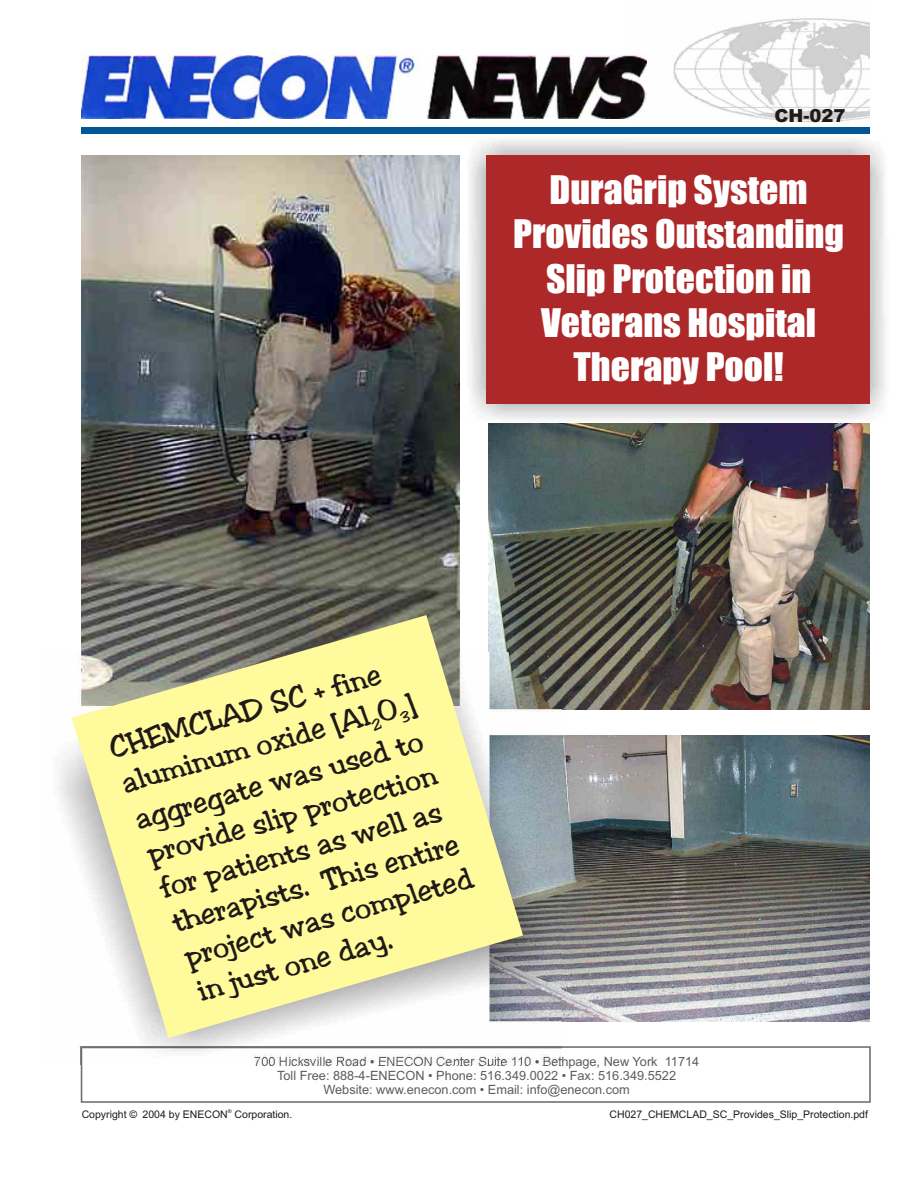
<style>
.page{position:relative;width:918px;height:1188px;background:#fff}
.page>*{position:absolute;margin:0;border:0;box-sizing:border-box;transform-origin:0 0}
.t1{font:36.45px/44.4px "Impact";color:#fff;text-align:center;scale:1.04 1}
.t2{font:30px/36.3px "Jester";color:#1f1a17}
.t3{font:900 18px "Arial";color:#1f1a17}
.t4{font:12.75px/14.2px "Arial";color:#615c5c;text-align:center}
.t5{font:10.5px "Arial";color:#1f1a17}
.t6{font:5.25px "Arial";color:#1f1a17}
</style>
<div class="page">
<img style="left:82px;top:156px;width:377px;height:459px">
<img style="left:470px;top:140px;width:415px;height:279px">
<div style="left:486px;top:156px;width:384px;height:248px;background:#ad2929"></div>
<img style="left:625px;top:18px;width:245px;height:130px">
<div style="left:82px;top:127px;width:788px;height:7px;background:#005794"></div>
<img style="left:82px;top:56px;width:564px;height:63px">
<div style="left:81px;top:1046px;width:790px;height:57px;border:2px solid #737070"></div>
<img style="left:561px;top:735px;width:309px;height:286px">
<img style="left:489px;top:423px;width:381px;height:286px">
<img style="left:58px;top:652px;width:503px;height:413px">
<svg style="left:72px;top:615px;width:451px;height:423px;background:#e6e4a7"></svg>
<svg style="left:161px;top:717px;width:32px;height:27px"></svg>
<svg style="left:313px;top:686px;width:14px;height:13px"></svg>
<svg style="left:357px;top:705px;width:54px;height:26px"></svg>
<div style="left:357px;top:737px;width:68px;height:31px;background:#fffa9c"></div>
<svg style="left:184px;top:875px;width:16px;height:16px"></svg>
<svg style="left:232px;top:853px;width:25px;height:25px"></svg>
<svg style="left:294px;top:844px;width:17px;height:17px"></svg>
<svg style="left:234px;top:935px;width:17px;height:18px"></svg>
<svg style="left:318px;top:913px;width:18px;height:17px"></svg>
<svg style="left:416px;top:879px;width:29px;height:23px"></svg>
<svg style="left:299px;top:955px;width:20px;height:18px"></svg>
<h3 class="t3" style="left:774px;top:109px;width:73px">CH-027</h3>
<h1 class="t1" style="left:513px;top:169px;width:320px">DuraGrip System<br>Provides Outstanding<br>Slip Protection in<br>Veterans Hospital<br>Therapy Pool!</h1>
<h2 class="t2" style="left:106px;top:733px;width:282px;rotate:-16deg">CHE CLAD SC fine</h2>
<h2 class="t2" style="left:267px;top:725px;width:150px;rotate:-16deg">x e[A 0]</h2>
<h2 class="t2" style="left:118px;top:767px;width:197px;rotate:-16deg">aluminum o id</h2>
<h2 class="t2" style="left:132px;top:804px;width:283px;rotate:-16deg">agg e ate was us d t</h2>
<h2 class="t2" style="left:226px;top:815px;width:215px;rotate:-16deg">e s p prote tion</h2>
<h2 class="t2" style="left:147px;top:839px;width:292px;line-height:35.7px;text-indent:230px;rotate:-16deg">c<br>fo pa ent as we l as</h2>
<h2 class="t2" style="left:134px;top:803px;width:139px;text-align:center;rotate:-16deg">r g<br>provid li</h2>
<h2 class="t2" style="left:159px;top:873px;width:283px;line-height:35.5px;text-indent:235px;rotate:-16deg">l<br>th r is . hi en r</h2>
<h2 class="t2" style="left:172px;top:908px;width:299px;line-height:35.2px;text-align:right;rotate:-16deg">ti e<br>proj ct wa compl ed</h2>
<h2 class="t2" style="left:196px;top:899px;width:184px;rotate:-16deg">eap ts T s</h2>
<h2 class="t2" style="left:194px;top:975px;width:202px;rotate:-16deg">in just o e day.</h2>
<p class="t4" style="left:254px;top:1055px;width:447px">700 Hicksville Road • ENECON Center Suite 110 • Bethpage, New York 11714<br>Toll Free: 888-4-ENECON • Phone: 516.349.0022 • Fax: 516.349.5522<br>Website: www.enecon.com • Email: info@enecon.com</p>
<p class="t5" style="left:82px;top:1110px;width:212px">Copyright © 2004 by ENECON Corporation.</p>
<p class="t6" style="left:228px;top:1109px;width:5px">®</p>
<p class="t5" style="left:610px;top:1110px;width:260px">CH027_CHEMCLAD_SC_Provides_Slip_Protection.pdf</p>
</div>
